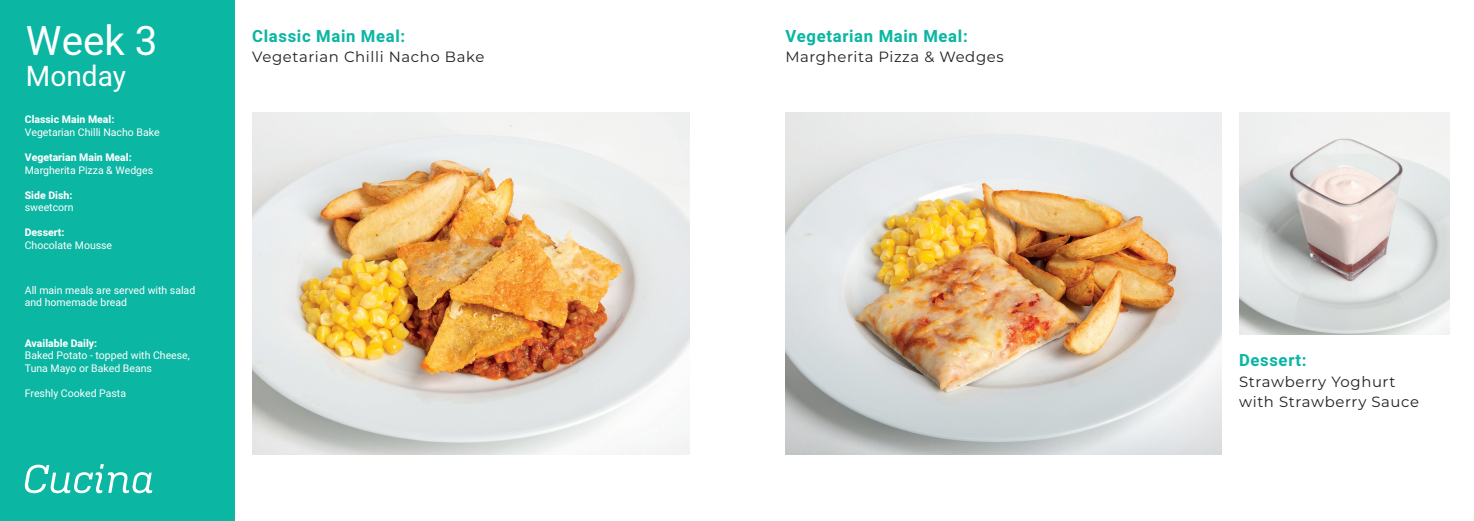
<style>
.page{position:relative;width:1474px;height:521px;background:#fff}
.page>*{position:absolute;margin:0;border:0;box-sizing:border-box;transform-origin:0 0}
.t1{font:40.25px "Heebo";color:#fff}
.t2{font:28px "Heebo";color:#fff}
.t3{font:700 16.62px "Heebo";letter-spacing:.04em;color:#0bb6a3}
.t4{font:14.88px/20.1px "Montserrat";letter-spacing:.04em;color:#231f20}
.t5{font:10.5px/12.6px "Heebo";color:#fff}
.t6{font:800 10.5px "Heebo";color:#fff}
</style>
<div class="page">
<div style="left:0;top:0;width:235px;height:521px;background:#0bb6a3"></div>
<img style="left:252px;top:112px;width:438px;height:342px">
<img style="left:1239px;top:112px;width:210px;height:223px">
<img style="left:785px;top:112px;width:436px;height:342px">
<svg style="left:25px;top:464px;width:127px;height:29px"></svg>
<h1 class="t1" style="left:26px;top:12px;width:133px">Week 3</h1>
<h2 class="t2" style="left:26px;top:57px;width:102px">Monday</h2>
<p class="t6" style="left:25px;top:112px;width:91px">Classic Main Meal:</p>
<p class="t5" style="left:25px;top:126px;width:136px">Vegetarian Chilli Nacho Bake</p>
<p class="t6" style="left:25px;top:150px;width:108px">Vegetarian Main Meal:</p>
<p class="t5" style="left:25px;top:163px;width:130px">Margherita Pizza &amp; Wedges</p>
<p class="t6" style="left:25px;top:188px;width:49px">Side Dish:</p>
<p class="t5" style="left:25px;top:201px;width:50px">sweetcorn</p>
<p class="t6" style="left:25px;top:225px;width:41px">Dessert:</p>
<p class="t5" style="left:25px;top:239px;width:89px">Chocolate Mousse</p>
<p class="t5" style="left:25px;top:284px;width:172px">All main meals are served with salad and homemade bread</p>
<p class="t6" style="left:25px;top:335px;width:74px">Available Daily:</p>
<p class="t5" style="left:25px;top:349px;width:167px">Baked Potato - topped with Cheese,<br>Tuna Mayo or Baked Beans</p>
<p class="t5" style="left:25px;top:387px;width:103px">Freshly Cooked Pasta</p>
<h3 class="t3" style="left:252px;top:25px;width:154px">Classic Main Meal:</h3>
<h3 class="t4" style="left:252px;top:46px;width:233px">Vegetarian Chilli Nacho Bake</h3>
<h3 class="t3" style="left:785px;top:25px;width:184px">Vegetarian Main Meal:</h3>
<h3 class="t4" style="left:785px;top:46px;width:220px">Margherita Pizza &amp; Wedges</h3>
<h3 class="t3" style="left:1239px;top:349px;width:69px">Dessert:</h3>
<h3 class="t4" style="left:1239px;top:371px;width:181px">Strawberry Yoghurt with Strawberry Sauce</h3>
</div>
